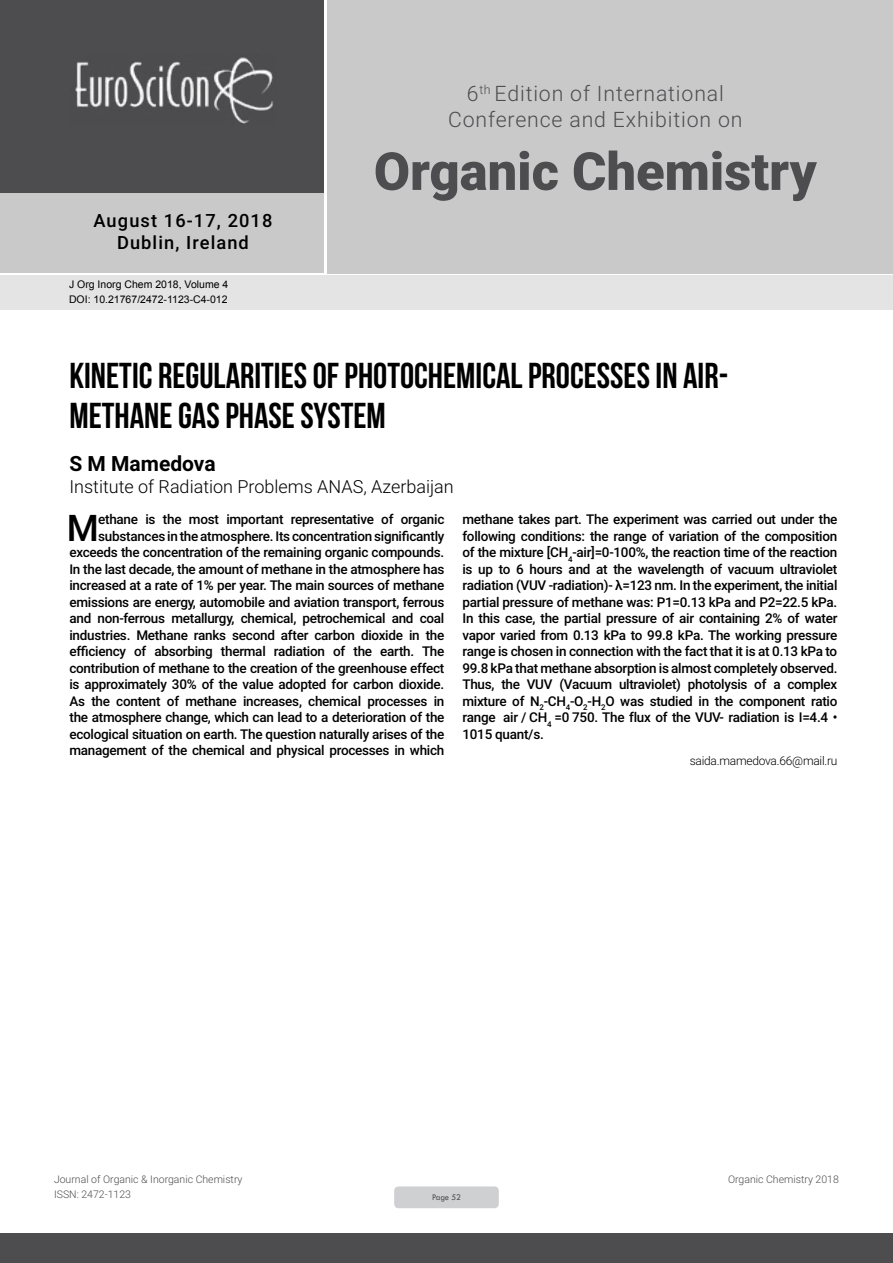
<style>
.page{position:relative;width:893px;height:1263px;background:#fff}
.page>*{position:absolute;margin:0;border:0;box-sizing:border-box;transform-origin:0 0}
.t1{font:900 52.5px "Roboto";color:#4d4d4f}
.t2{font:500 36.75px "Roboto";color:#000}
.t3{font:36px/39.6px "Bebas Neue";color:#000}
.t4{font:300 21.3px/25.5px "Roboto";letter-spacing:.04em;color:#4d4d4f;text-align:center}
.t5{font:700 21px "Roboto";color:#000}
.t6{font:500 18.3px/21.9px "Roboto";letter-spacing:.06em;color:#000;text-align:center}
.t7{font:300 18px "Roboto";color:#000}
.t8{font:500 13.5px/16.5px "Roboto";letter-spacing:-.02em;color:#000;text-align:right}
.t9{font:300 12px "Roboto";letter-spacing:-.02em;color:#000}
.t10{font:300 10.5px "Roboto";color:#4d4d4f}
.t11{font:10.5px/14.4px "Arial";color:#000}
.t12{font:9px "Tw Cen";letter-spacing:-.02em;color:#4d4d4f;scale:.95 1}
</style>
<div class="page">
<div style="left:0;top:0;width:323px;height:193px;background:#4d4d4f"></div>
<div style="left:1px;top:193px;width:323px;height:80px;background:#c9c9ca"></div>
<div style="left:327px;top:0;width:566px;height:273px;background:#c9c9ca"></div>
<img style="left:75px;top:57px;width:199px;height:67px">
<div style="left:0;top:1233px;width:893px;height:30px;background:#4d4d4f"></div>
<div style="left:1px;top:275px;width:892px;height:35px;background:#e4e4e4"></div>
<div style="left:394px;top:1186px;width:105px;height:22px;background:#cfd0d2;border-radius:4px"></div>
<h3 class="t6" style="left:93px;top:209px;width:180px">August 16-17, 2018<br>Dublin, Ireland</h3>
<p class="t11" style="left:69px;top:278px;width:161px">J Org Inorg Chem 2018, Volume 4<br>DOI: 10.21767/2472-1123-C4-012</p>
<h3 class="t4" style="left:448px;top:80px;width:296px">6<sup>th</sup> Edition of International<br>Conference and Exhibition on</h3>
<h1 class="t1" style="left:374px;top:134px;width:444px">Organic Chemistry</h1>
<h3 class="t3" style="left:69px;top:356px;width:660px">KINETIC REGULARITIES OF PHOTOCHEMICAL PROCESSES IN AIR-<br>METHANE GAS PHASE SYSTEM</h3>
<h3 class="t5" style="left:69px;top:449px;width:148px">S M Mamedova</h3>
<h3 class="t7" style="left:69px;top:474px;width:386px">Institute of Radiation Problems ANAS, Azerbaijan</h3>
<p class="t8" style="left:69px;top:511px;width:376px">ethane is the most important representative of organic substances in the atmosphere. Its concentration significantly exceeds the concentration of the remaining organic compounds.<br>In the last decade, the amount of methane in the atmosphere has increased at a rate of 1% per year. The main sources of methane emissions are energy, automobile and aviation transport, ferrous and non-ferrous metallurgy, chemical, petrochemical and coal industries. Methane ranks second after carbon dioxide in the efficiency of absorbing thermal radiation of the earth. The contribution of methane to the creation of the greenhouse effect is approximately 30% of the value adopted for carbon dioxide.<br>As the content of methane increases, chemical processes in the atmosphere change, which can lead to a deterioration of the ecological situation on earth. The question naturally arises of the management of the chemical and physical processes in which</p>
<p class="t8" style="left:462px;top:511px;width:377px;text-align:justify">methane takes part. The experiment was carried out under the following conditions: the range of variation of the composition of the mixture [CH<sub>4</sub>-air]=0-100%, the reaction time of the reaction is up to 6 hours and at the wavelength of vacuum ultraviolet radiation (VUV -radiation)- λ=123 nm. In the experiment, the initial partial pressure of methane was: P1=0.13 kPa and P2=22.5 kPa.<br>In this case, the partial pressure of air containing 2% of water vapor varied from 0.13 kPa to 99.8 kPa. The working pressure range is chosen in connection with the fact that it is at 0.13 kPa to 99.8 kPa that methane absorption is almost completely observed.<br>Thus, the VUV (Vacuum ultraviolet) photolysis of a complex mixture of N<sub>2</sub>-CH<sub>4</sub>-O<sub>2</sub>-H<sub>2</sub>O was studied in the component ratio range air / СН<sub>4</sub> =0 750. The flux of the VUV- radiation is I=4.4 • 1015 quant/s.</p>
<p class="t9" style="left:690px;top:752px;width:149px">saida.mamedova.66@mail.ru</p>
<h2 class="t2" style="left:67px;top:502px;width:34px">M</h2>
<p class="t10" style="left:54px;top:1172px;width:190px">Journal of Organic &amp; Inorganic Chemistry</p>
<p class="t10" style="left:728px;top:1172px;width:112px">Organic Chemistry 2018</p>
<p class="t10" style="left:54px;top:1187px;width:78px">ISSN: 2472-1123</p>
<p class="t12" style="left:432px;top:1192px;width:32px">Page 52</p>
</div>
